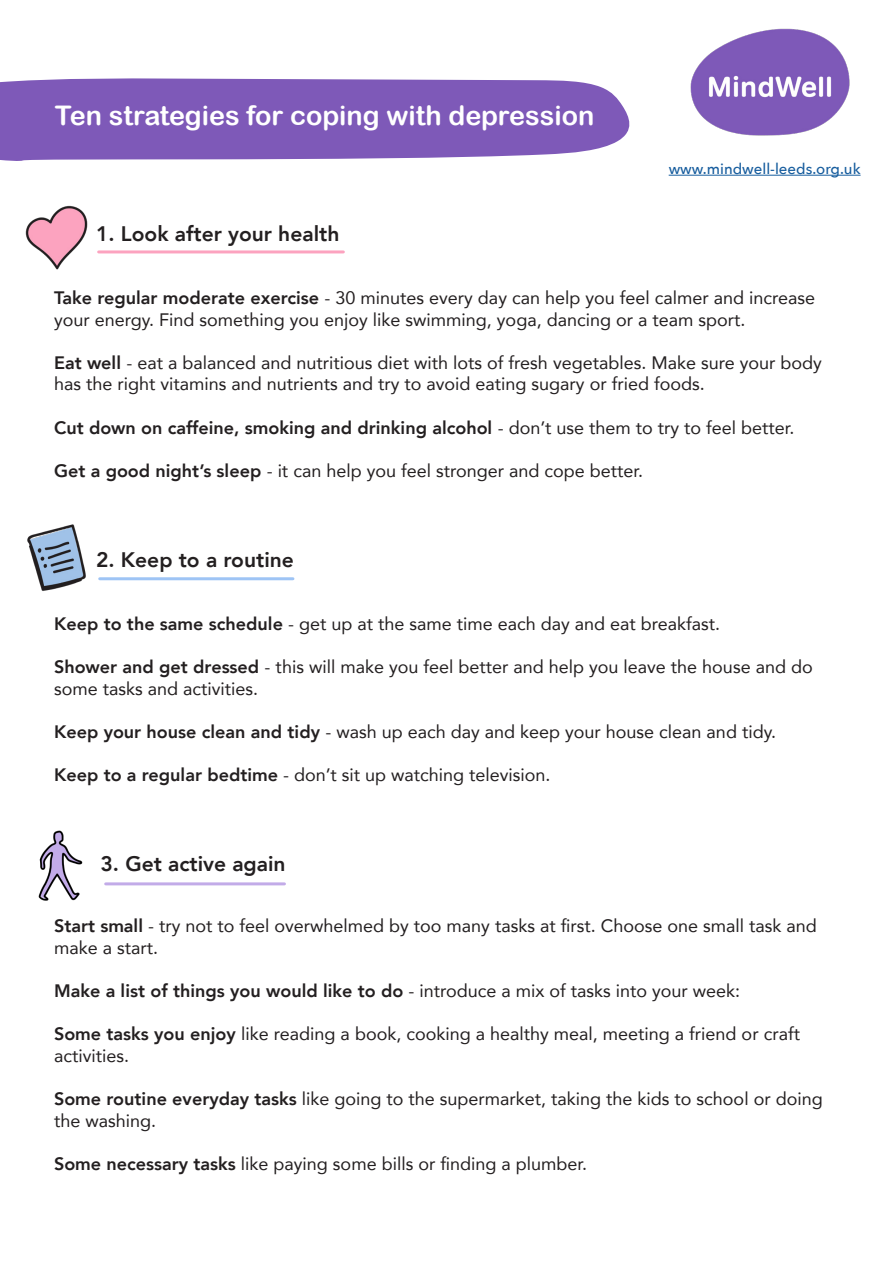
<style>
.page{position:relative;width:893px;height:1263px;background:#fff}
.page>*{position:absolute;margin:0;border:0;box-sizing:border-box;transform-origin:0 0}
.t1{font:27px "Arial Rounded MT Bold";color:#fff}
.t2{font:800 21px "Avenir";color:#231f20}
.BOT{font:18px/21.6px "Avenir";color:#231f20}
.BOT-2{font:800 18px "Avenir";color:#231f20}
.t3{font:500 15px "Avenir Next";color:#175d9e}
.s1{font-weight:800}
.s2{font-weight:400}
</style>
<div class="page">
<svg style="left:0;top:78px;width:630px;height:83px;background:#8765bd"></svg>
<hr style="left:669px;top:175px;width:192px;height:1px;background:#175d9e">
<img style="left:690px;top:28px;width:160px;height:108px">
<img style="left:25px;top:205px;width:63px;height:65px">
<img style="left:27px;top:524px;width:59px;height:67px">
<img style="left:38px;top:830px;width:45px;height:71px">
<hr style="left:99px;top:250px;width:244px;height:3px;background:#fca3bf">
<hr style="left:100px;top:577px;width:193px;height:3px;background:#9ec4f5">
<hr style="left:106px;top:882px;width:178px;height:3px;background:#c2abe8">
<h1 class="t1" style="left:55px;top:99px;width:541px">Ten strategies for coping with depression</h1>
<h2 class="t2" style="left:96px;top:217px;width:245px">1. Look after your health</h2>
<p class="t3" style="left:669px;top:156px;width:193px">www.mindwell-leeds.org.uk</p>
<p class="BOT" style="left:54px;top:286px;width:763px"><span class="s1">Take regular moderate exercise</span> - 30 minutes every day can help you feel calmer and increase your energy. Find something you enjoy like swimming, yoga, dancing or a team sport.</p>
<p class="BOT" style="left:54px;top:351px;width:769px"><span class="s1">Eat well</span> - eat a balanced and nutritious diet with lots of fresh vegetables. Make sure your body has the right vitamins and nutrients and try to avoid eating sugary or fried foods.</p>
<p class="BOT-2" style="left:54px;top:413px;width:742px">Cut down on caffeine, smoking and drinking alcohol <span class="s2">- don’t use them to try to feel better.</span></p>
<p class="BOT" style="left:54px;top:459px;width:591px"><span class="s1">Get a good night’s sleep</span> - it can help you feel stronger and cope better.</p>
<h2 class="t2" style="left:96px;top:543px;width:199px">2. Keep to a routine</h2>
<p class="BOT" style="left:54px;top:612px;width:668px"><span class="s1">Keep to the same schedule</span> - get up at the same time each day and eat breakfast.</p>
<p class="BOT" style="left:54px;top:655px;width:760px"><span class="s1">Shower and get dressed</span> - this will make you feel better and help you leave the house and do some tasks and activities.</p>
<p class="BOT" style="left:54px;top:720px;width:723px"><span class="s1">Keep your house clean and tidy</span> - wash up each day and keep your house clean and tidy.</p>
<p class="BOT" style="left:54px;top:763px;width:498px"><span class="s1">Keep to a regular bedtime</span> - don’t sit up watching television.</p>
<h2 class="t2" style="left:100px;top:847px;width:187px">3. Get active again</h2>
<p class="BOT" style="left:54px;top:915px;width:764px"><span class="s1">Start small</span> - try not to feel overwhelmed by too many tasks at first. Choose one small task and make a start.</p>
<p class="BOT" style="left:54px;top:979px;width:688px"><span class="s1">Make a list of things you would like to do</span> - introduce a mix of tasks into your week:</p>
<p class="BOT" style="left:54px;top:1023px;width:747px"><span class="s1">Some tasks you enjoy</span> like reading a book, cooking a healthy meal, meeting a friend or craft activities.</p>
<p class="BOT" style="left:54px;top:1087px;width:770px"><span class="s1">Some routine everyday tasks</span> like going to the supermarket, taking the kids to school or doing the washing.</p>
<p class="BOT" style="left:54px;top:1152px;width:535px"><span class="s1">Some necessary tasks</span> like paying some bills or finding a plumber.</p>
</div>
